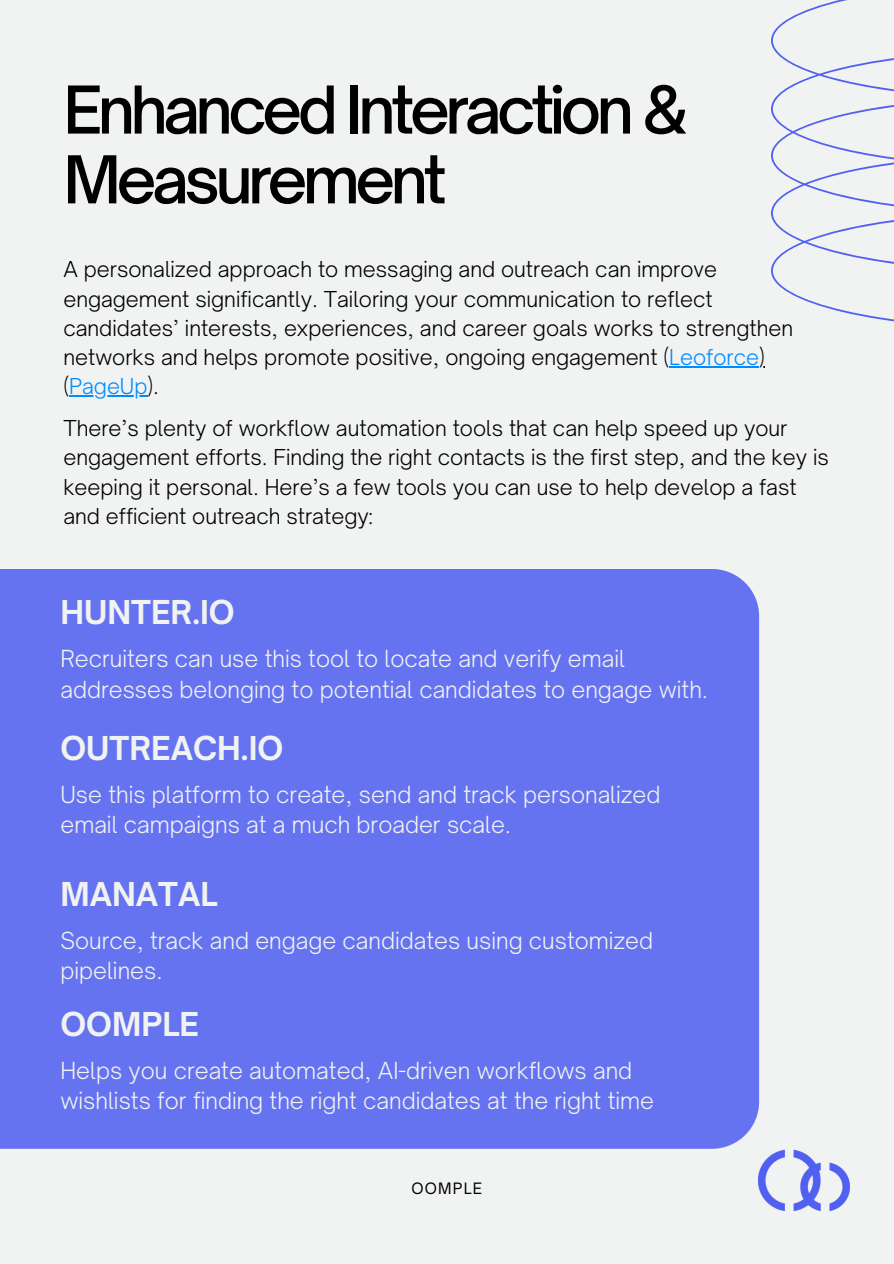
<style>
.page{position:relative;width:894px;height:1264px;background:#fff}
.page>*{position:absolute;margin:0;border:0;box-sizing:border-box;transform-origin:0 0}
.t1{font:500 63px/69.8px "Open Sauce One";letter-spacing:-.07em;color:#000}
.t2{font:700 31.5px "Open Sauce One";color:#f1f2f2}
.t3{font:300 22.5px/30.3px "Open Sauce One";color:#f1f2f2}
.t4{font:300 21px/29.2px "Open Sauce One";color:#000}
.t5{font:300 21px "Open Sauce One";color:#008cff}
.t6{font:15px "Open Sauce One";letter-spacing:.075em;color:#000}
.s1{color:#008cff}
.s2{color:#000}
</style>
<div class="page">
<div style="left:0;top:0;width:893px;height:1263px;background:#f1f2f2"></div>
<svg style="left:771px;top:0;width:122px;height:322px"></svg>
<div style="left:0;top:569px;width:759px;height:579px;background:#6573f0"></div>
<hr style="left:669px;top:366px;width:89px;height:1px;background:#008cff">
<hr style="left:69px;top:395px;width:78px;height:2px;background:#008cff">
<img style="left:757px;top:1134px;width:93px;height:77px">
<h3 class="t1" style="left:63px;top:75px;width:626px">Enhanced Interaction &amp;<br>Measurement</h3>
<p class="t4" style="left:63px;top:255px;width:731px">A personalized approach to messaging and outreach can improve engagement significantly. Tailoring your communication to reflect candidates’ interests, experiences, and career goals works to strengthen networks and helps promote positive, ongoing engagement (<span class="s1">Leoforce</span>)</p>
<h1 class="t5" style="left:63px;top:373px;width:97px"><span class="s2">(</span>PageUp<span class="s2">).</span></h1>
<h2 class="t4" style="left:63px;top:413px;width:766px">There’s plenty of workflow automation tools that can help speed up your engagement efforts. Finding the right contacts is the first step, and the key is keeping it personal. Here’s a few tools you can use to help develop a fast and efficient outreach strategy:</h2>
<h2 class="t2" style="left:60px;top:592px;width:176px">HUNTER.IO</h2>
<h3 class="t3" style="left:60px;top:643px;width:649px">Recruiters can use this tool to locate and verify email addresses belonging to potential candidates to engage with.</h3>
<h2 class="t2" style="left:60px;top:728px;width:224px">OUTREACH.IO</h2>
<h3 class="t3" style="left:60px;top:778px;width:601px">Use this platform to create, send and track personalized email campaigns at a much broader scale.</h3>
<h2 class="t2" style="left:60px;top:874px;width:159px">MANATAL</h2>
<h3 class="t3" style="left:60px;top:925px;width:594px">Source, track and engage candidates using customized pipelines.</h3>
<p class="t2" style="left:60px;top:1004px;width:140px">OOMPLE</p>
<h3 class="t3" style="left:60px;top:1055px;width:595px">Helps you create automated, AI-driven workflows and wishlists for finding the right candidates at the right time</h3>
<p class="t6" style="left:411px;top:1178px;width:72px">OOMPLE</p>
</div>
